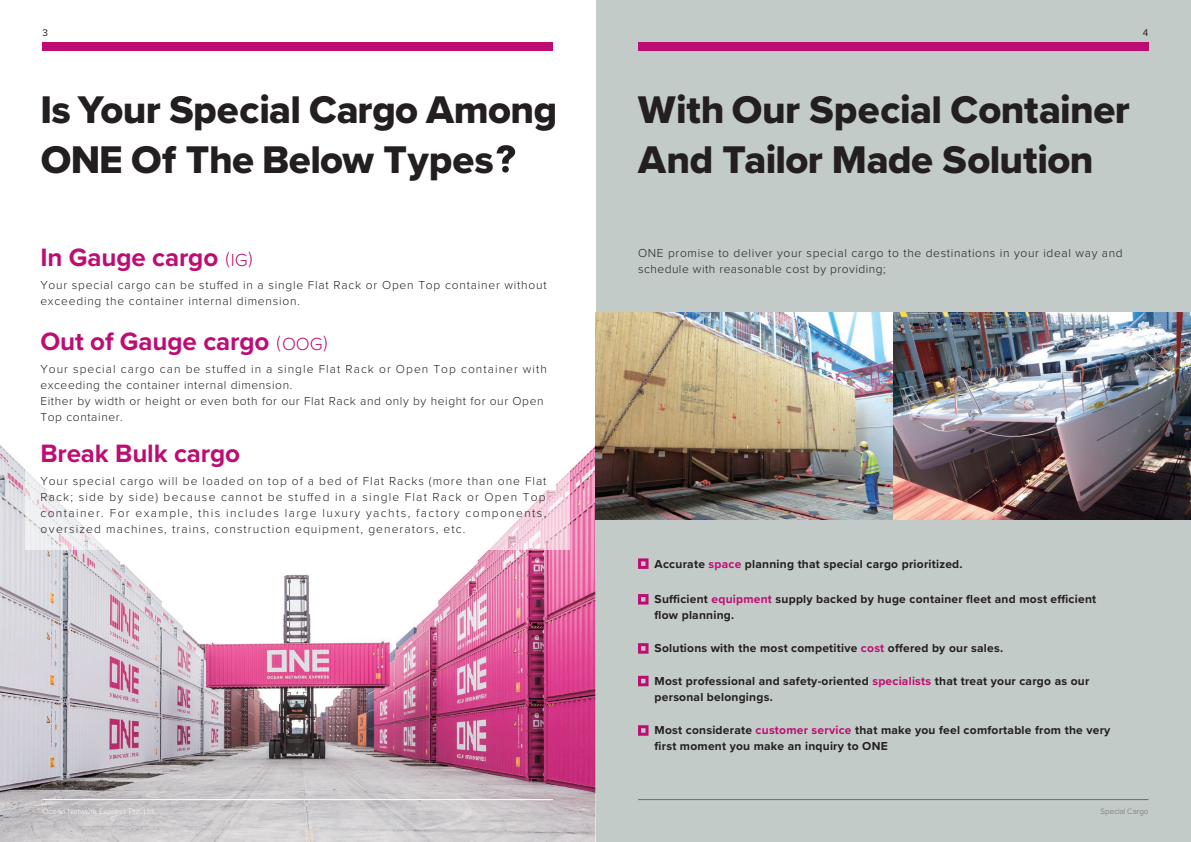
<style>
.page{position:relative;width:1191px;height:842px;background:#fff}
.page>*{position:absolute;margin:0;border:0;box-sizing:border-box;transform-origin:0 0}
.t1{font:40px/50px "Proxima Nova Extrabld";letter-spacing:-.015em;color:#231f20}
.t2{font:700 26px "Proxima Nova";letter-spacing:-.005em;color:#be0d72}
.t3{font:300 12px/16px "Proxima Nova";letter-spacing:.055em;color:#231f20}
.t4{font:700 12px/16px "Proxima Nova";letter-spacing:.02em;color:#231f20}
.t5{font:10px "Proxima Nova";color:#231f20}
.t6{font:300 8px "Proxima Nova";color:#fff}
.t7{font:300 8px "Proxima Nova";letter-spacing:-.01em;color:#6c6d70}
.s1{font-weight:300;font-size:18.2px}
.s2{color:#be0d72}
</style>
<div class="page">
<div style="left:595px;top:0;width:596px;height:842px;background:#c2cbc8"></div>
<img style="left:0;top:445px;width:595px;height:397px">
<img style="left:595px;top:313px;width:596px;height:207px">
<hr style="left:638px;top:799px;width:510px;height:1px;background:#6c6d70">
<div style="left:638px;top:43px;width:510px;height:8px;background:#be0d72"></div>
<hr style="left:43px;top:799px;width:510px;height:1px;background:#fff">
<div style="left:43px;top:43px;width:510px;height:8px;background:#be0d72"></div>
<img style="left:25px;top:445px;width:544px;height:105px">
<svg style="left:638px;top:558px;width:10px;height:11px"></svg>
<svg style="left:638px;top:594px;width:10px;height:10px"></svg>
<svg style="left:638px;top:643px;width:10px;height:11px"></svg>
<svg style="left:638px;top:676px;width:10px;height:10px"></svg>
<svg style="left:638px;top:725px;width:10px;height:11px"></svg>
<div style="left:502px;top:166px;width:7px;height:7px;background:#231f20;border-radius:50%"></div>
<svg style="left:496px;top:145px;width:19px;height:19px"></svg>
<p class="t5" style="left:43px;top:25px;width:7px">3</p>
<p class="t5" style="left:1142px;top:25px;width:7px">4</p>
<h1 class="t1" style="left:40px;top:84px;width:518px">Is Your Special Cargo Among<br>ONE Of The Below Types</h1>
<h1 class="t1" style="left:638px;top:84px;width:493px">With Our Special Container<br>And Tailor Made Solution</h1>
<h2 class="t2" style="left:40px;top:238px;width:214px">In Gauge cargo <span class="s1">(IG)</span></h2>
<p class="t3" style="left:40px;top:276px;width:508px">Your special cargo can be stuffed in a single Flat Rack or Open Top container without exceeding the container internal dimension.</p>
<h2 class="t2" style="left:40px;top:322px;width:289px">Out of Gauge cargo <span class="s1">(OOG)</span></h2>
<p class="t3" style="left:40px;top:360px;width:508px">Your special cargo can be stuffed in a single Flat Rack or Open Top container with exceeding the container internal dimension.<br>Either by width or height or even both for our Flat Rack and only by height for our Open Top container.</p>
<h2 class="t2" style="left:40px;top:434px;width:201px">Break Bulk cargo</h2>
<p class="t3" style="left:40px;top:472px;width:507px;text-align:justify">Your special cargo will be loaded on top of a bed of Flat Racks (more than one Flat Rack; side by side) because cannot be stuffed in a single Flat Rack or Open Top container. For example, this includes large luxury yachts, factory components, oversized machines, trains, construction equipment, generators, etc.</p>
<p class="t3" style="left:638px;top:244px;width:486px">ONE promise to deliver your special cargo to the destinations in your ideal way and schedule with reasonable cost by providing;</p>
<p class="t4" style="left:654px;top:555px;width:309px">Accurate <span class="s2">space</span> planning that special cargo prioritized.</p>
<p class="t4" style="left:654px;top:591px;width:443px">Sufficient <span class="s2">equipment</span> supply backed by huge container fleet and most efficient flow planning.</p>
<p class="t4" style="left:654px;top:640px;width:350px">Solutions with the most competitive <span class="s2">cost</span> offered by our sales.</p>
<p class="t4" style="left:654px;top:673px;width:436px">Most professional and safety-oriented <span class="s2">specialists</span> that treat your cargo as our personal belongings.</p>
<p class="t4" style="left:654px;top:722px;width:457px">Most considerate <span class="s2">customer service</span> that make you feel comfortable from the very first moment you make an inquiry to ONE</p>
<p class="t6" style="left:43px;top:805px;width:115px">Ocean Network Express Pte. Ltd.</p>
<p class="t7" style="left:1100px;top:805px;width:49px">Special Cargo</p>
</div>
